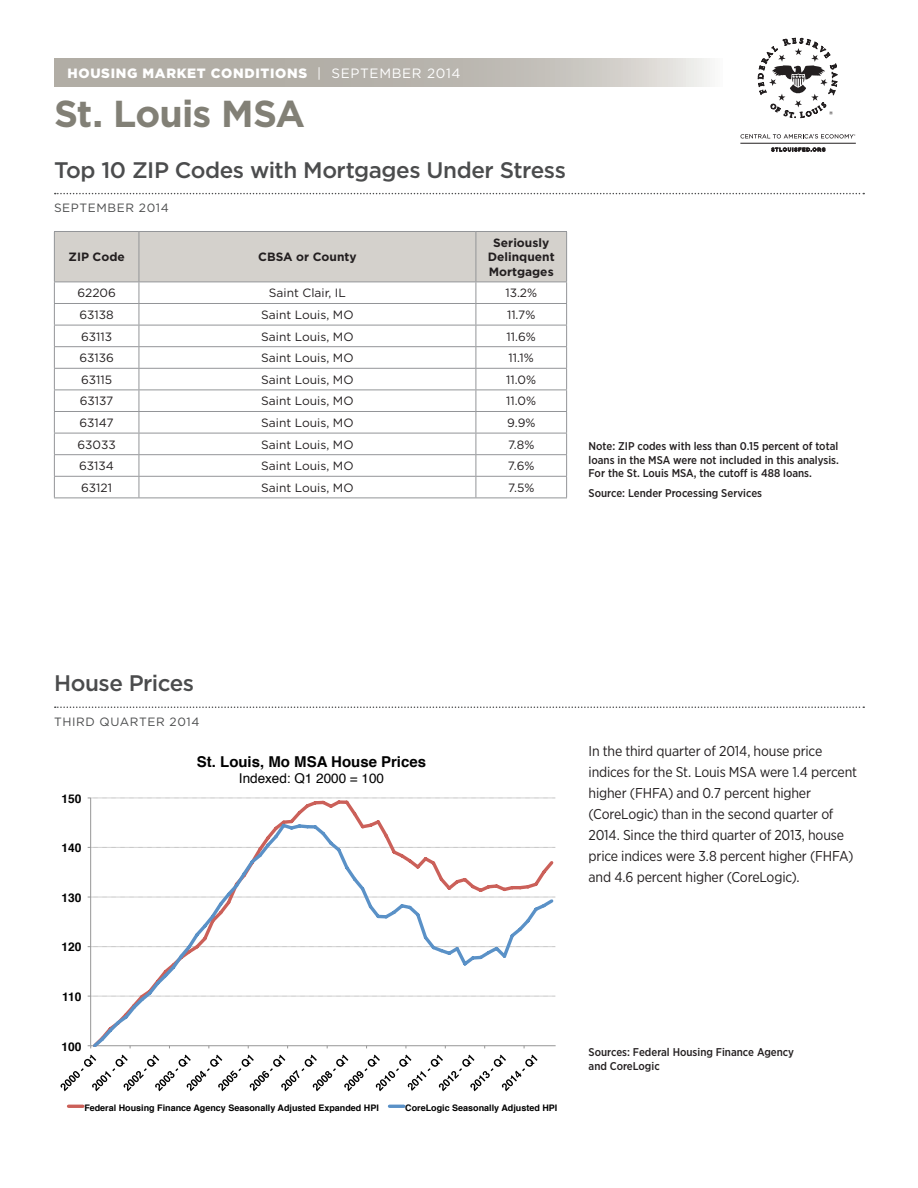
<style>
.page{position:relative;width:918px;height:1188px;background:#fff}
.page>*{position:absolute;margin:0;border:0;box-sizing:border-box;transform-origin:0 0}
.t1{font:700 37.5px "Gotham";letter-spacing:-.02em;color:#828076}
.t2{font:500 22.5px "Gotham";letter-spacing:-.02em;color:#4b4c4d}
.t3{font:700 15px "Helvetica";color:#000}
.Figure_analysis_text{font:14.25px/21px "Gotham Narrow";letter-spacing:-.015em;color:#231f20}
.t4{font:900 13.5px "Gotham";letter-spacing:.05em;color:#fff}
.t5{font:13.5px "Helvetica";color:#000}
.HMC_Zip_Code_Table_B{font:12px "Gotham";color:#231f20}
.HMC_Zip_Code_Table_H{font:700 12px/14.4px "Gotham";color:#231f20;text-align:center}
.t6{font:12px "Gotham";letter-spacing:.05em;color:#4b4c4d}
.t7{font:700 12px "Helvetica";color:#000}
.Figure_notes_and_sou{font:500 11.25px/13.5px "Gotham Narrow";color:#231f20;text-align:justify}
.t8{font:700 9px "Helvetica";color:#000}
.s1{font-weight:400}
</style>
<div class="page">
<svg style="left:54px;top:58px;width:656px;height:28px;background:#bdbab3"></svg>
<svg style="left:740px;top:134px;width:115px;height:5px"></svg>
<svg style="left:771px;top:147px;width:54px;height:5px"></svg>
<hr style="left:740px;top:143px;width:116px;height:1px;background:#231f20">
<svg style="left:758px;top:37px;width:79px;height:81px"></svg>
<svg style="left:55px;top:706px;width:809px;height:2px"></svg>
<svg style="left:55px;top:193px;width:809px;height:1px"></svg>
<hr style="left:54px;top:498px;width:85px;height:1px;background:#939598">
<hr style="left:139px;top:498px;width:337px;height:1px;background:#939598">
<svg style="left:54px;top:231px;width:513px;height:267px"></svg>
<hr style="left:476px;top:498px;width:91px;height:1px;background:#939598">
<hr style="left:90px;top:798px;width:1px;height:248px;background:#979797">
<svg style="left:91px;top:798px;width:464px;height:23px"></svg>
<svg style="left:91px;top:821px;width:465px;height:225px"></svg>
<svg style="left:60px;top:1055px;width:478px;height:36px"></svg>
<hr style="left:69px;top:1105px;width:14px;height:3px;background:#cb6059">
<hr style="left:390px;top:1105px;width:14px;height:3px;background:#5a91c7">
<p class="t4" style="left:68px;top:64px;width:395px">HOUSING MARKET CONDITIONS <span class="s1">| SEPTEMBER 2014</span></p>
<p class="t1" style="left:54px;top:89px;width:253px">St. Louis MSA</p>
<h2 class="t2" style="left:54px;top:155px;width:513px">Top 10 ZIP Codes with Mortgages Under Stress</h2>
<p class="t6" style="left:54px;top:201px;width:116px">SEPTEMBER 2014</p>
<p class="HMC_Zip_Code_Table_H" style="left:69px;top:250px;width:58px">ZIP Code</p>
<p class="HMC_Zip_Code_Table_H" style="left:258px;top:250px;width:100px">CBSA or County</p>
<p class="HMC_Zip_Code_Table_H" style="left:488px;top:236px;width:68px">Seriously<br>Delinquent<br>Mortgages</p>
<p class="HMC_Zip_Code_Table_B" style="left:77px;top:286px;width:40px">62206</p>
<p class="HMC_Zip_Code_Table_B" style="left:269px;top:286px;width:78px">Saint Clair, IL</p>
<p class="HMC_Zip_Code_Table_B" style="left:505px;top:286px;width:33px">13.2%</p>
<p class="HMC_Zip_Code_Table_B" style="left:80px;top:307px;width:36px">63138</p>
<p class="HMC_Zip_Code_Table_B" style="left:261px;top:307px;width:94px">Saint Louis, MO</p>
<p class="HMC_Zip_Code_Table_B" style="left:507px;top:307px;width:30px">11.7%</p>
<p class="HMC_Zip_Code_Table_B" style="left:81px;top:329px;width:32px">63113</p>
<p class="HMC_Zip_Code_Table_B" style="left:261px;top:329px;width:94px">Saint Louis, MO</p>
<p class="HMC_Zip_Code_Table_B" style="left:507px;top:329px;width:31px">11.6%</p>
<p class="HMC_Zip_Code_Table_B" style="left:79px;top:350px;width:36px">63136</p>
<p class="HMC_Zip_Code_Table_B" style="left:261px;top:350px;width:94px">Saint Louis, MO</p>
<p class="HMC_Zip_Code_Table_B" style="left:509px;top:350px;width:27px">11.1%</p>
<p class="HMC_Zip_Code_Table_B" style="left:81px;top:372px;width:32px">63115</p>
<p class="HMC_Zip_Code_Table_B" style="left:261px;top:372px;width:94px">Saint Louis, MO</p>
<p class="HMC_Zip_Code_Table_B" style="left:506px;top:372px;width:31px">11.0%</p>
<p class="HMC_Zip_Code_Table_B" style="left:80px;top:394px;width:35px">63137</p>
<p class="HMC_Zip_Code_Table_B" style="left:261px;top:394px;width:94px">Saint Louis, MO</p>
<p class="HMC_Zip_Code_Table_B" style="left:506px;top:394px;width:31px">11.0%</p>
<p class="HMC_Zip_Code_Table_B" style="left:80px;top:415px;width:36px">63147</p>
<p class="HMC_Zip_Code_Table_B" style="left:261px;top:415px;width:94px">Saint Louis, MO</p>
<p class="HMC_Zip_Code_Table_B" style="left:507px;top:415px;width:30px">9.9%</p>
<p class="HMC_Zip_Code_Table_B" style="left:78px;top:437px;width:40px">63033</p>
<p class="HMC_Zip_Code_Table_B" style="left:261px;top:437px;width:94px">Saint Louis, MO</p>
<p class="HMC_Zip_Code_Table_B" style="left:508px;top:437px;width:28px">7.8%</p>
<p class="HMC_Zip_Code_Table_B" style="left:79px;top:458px;width:36px">63134</p>
<p class="HMC_Zip_Code_Table_B" style="left:261px;top:458px;width:94px">Saint Louis, MO</p>
<p class="HMC_Zip_Code_Table_B" style="left:508px;top:458px;width:28px">7.6%</p>
<p class="HMC_Zip_Code_Table_B" style="left:81px;top:480px;width:32px">63121</p>
<p class="HMC_Zip_Code_Table_B" style="left:261px;top:480px;width:94px">Saint Louis, MO</p>
<p class="HMC_Zip_Code_Table_B" style="left:508px;top:480px;width:28px">7.5%</p>
<p class="Figure_notes_and_sou" style="left:589px;top:439px;width:252px">Note: ZIP codes with less than 0.15 percent of total loans in the MSA were not included in this analysis.<br>For the St. Louis MSA, the cutoff is 488 loans.</p>
<p class="Figure_notes_and_sou" style="left:589px;top:486px;width:175px">Source: Lender Processing Services</p>
<h2 class="t2" style="left:54px;top:669px;width:142px">House Prices</h2>
<p class="t6" style="left:54px;top:714px;width:147px">THIRD QUARTER 2014</p>
<p class="t7" style="left:62px;top:789px;width:21px">150</p>
<p class="t7" style="left:62px;top:838px;width:21px">140</p>
<p class="t7" style="left:62px;top:888px;width:21px">130</p>
<p class="t7" style="left:62px;top:938px;width:21px">120</p>
<p class="t7" style="left:62px;top:987px;width:21px">110</p>
<p class="t7" style="left:62px;top:1037px;width:21px">100</p>
<p class="t3" style="left:197px;top:749px;width:231px">St. Louis, Mo MSA House Prices</p>
<p class="t5" style="left:239px;top:768px;width:147px">Indexed: Q1 2000 = 100</p>
<p class="t8" style="left:84px;top:1100px;width:296px">Federal Housing Finance Agency Seasonally Adjusted Expanded HPI</p>
<p class="t8" style="left:405px;top:1100px;width:154px">CoreLogic Seasonally Adjusted HPI</p>
<p class="Figure_analysis_text" style="left:589px;top:740px;width:270px">In the third quarter of 2014, house price indices for the St. Louis MSA were 1.4 percent higher (FHFA) and 0.7 percent higher (CoreLogic) than in the second quarter of 2014. Since the third quarter of 2013, house price indices were 3.8 percent higher (FHFA) and 4.6 percent higher (CoreLogic).</p>
<p class="Figure_notes_and_sou" style="left:589px;top:1045px;width:207px">Sources: Federal Housing Finance Agency and CoreLogic</p>
</div>
